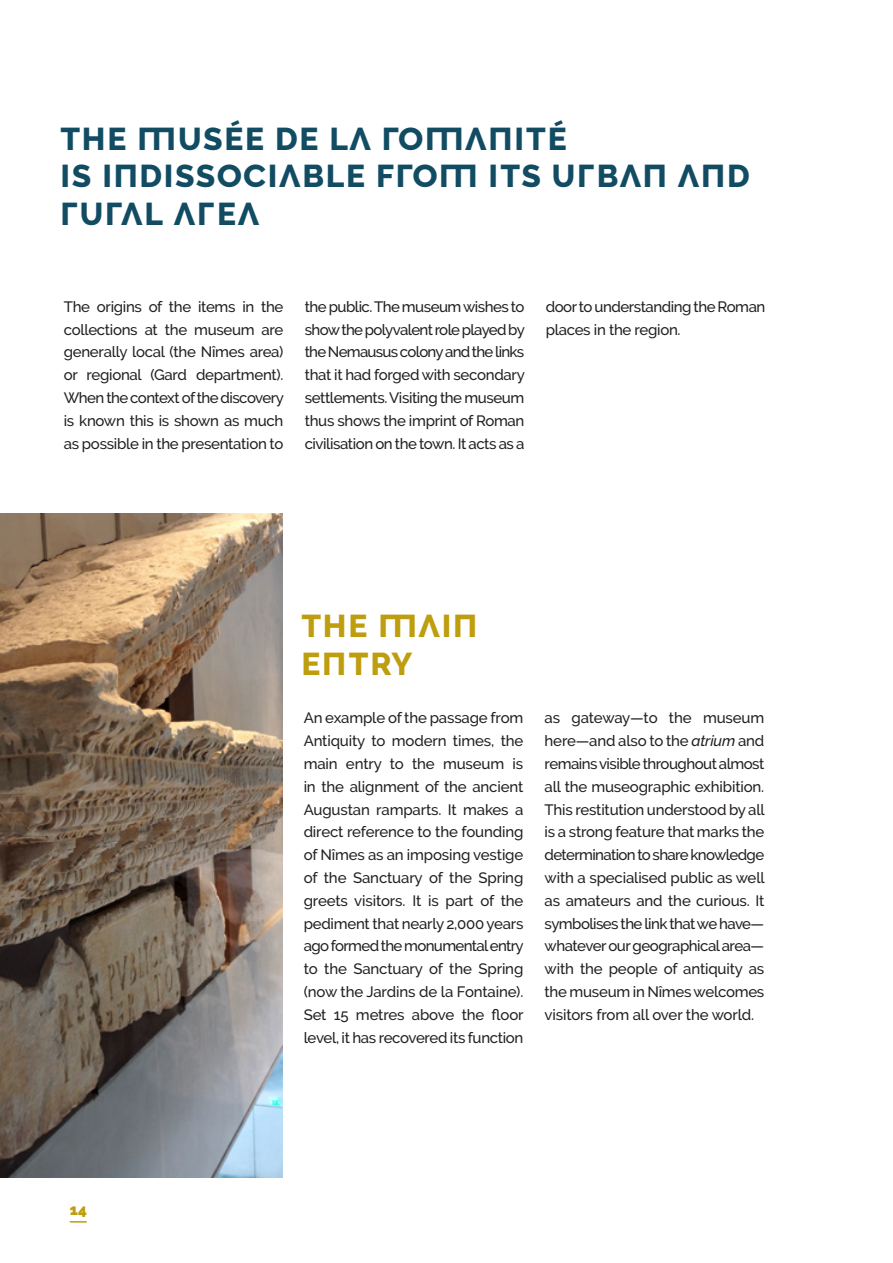
<style>
.page{position:relative;width:893px;height:1263px;background:#fff}
.page>*{position:absolute;margin:0;border:0;box-sizing:border-box;transform-origin:0 0}
.Titre_Page_2__Petit{font:700 31.5px/37.8px "Raleway Display";letter-spacing:-.01em;color:#114c63}
.Titre_Page_2__Petit-2{font:700 31.5px/37.8px "Raleway Display";letter-spacing:-.01em;color:#be9d0e}
.Texte_noir{font:500 15px/22.8px "Raleway";letter-spacing:-.02em;color:#231f20;text-align:justify}
.t1{font:800 15px "Raleway";color:#be9d0e}
.s1{font-style:italic}
</style>
<div class="page">
<hr style="left:892px;top:0;width:1px;height:1263px;background:#114c63">
<img style="left:0;top:513px;width:282px;height:665px">
<svg style="left:70px;top:1221px;width:17px;height:1px"></svg>
<p class="Titre_Page_2__Petit" style="left:60px;top:119px;width:692px">THE MUSÉE DE LA ROMANITÉ<br>IS INDISSOCIABLE FROM ITS URBAN AND<br>RURAL AREA</p>
<p class="Texte_noir" style="left:64px;top:295px;width:222px">The origins of the items in the collections at the museum are generally local (the Nîmes area) or regional (Gard department).<br>When the context of the discovery is known this is shown as much as possible in the presentation to</p>
<p class="Texte_noir" style="left:305px;top:295px;width:222px">the public. The museum wishes to show the polyvalent role played by the Nemausus colony and the links that it had forged with secondary settlements. Visiting the museum thus shows the imprint of Roman civilisation on the town. It acts as a</p>
<p class="Texte_noir" style="left:546px;top:295px;width:221px">door to understanding the Roman places in the region.</p>
<p class="t1" style="left:70px;top:1201px;width:19px">14</p>
<p class="Titre_Page_2__Petit-2" style="left:300px;top:607px;width:179px">THE MAIN<br>ENTRY</p>
<p class="Texte_noir" style="left:304px;top:707px;width:222px">An example of the passage from Antiquity to modern times, the main entry to the museum is in the alignment of the ancient Augustan ramparts. It makes a direct reference to the founding of Nîmes as an imposing vestige of the Sanctuary of the Spring greets visitors. It is part of the pediment that nearly 2,000 years ago formed the monumental entry to the Sanctuary of the Spring (now the Jardins de la Fontaine).<br>Set 15 metres above the floor level, it has recovered its function</p>
<p class="Texte_noir" style="left:545px;top:707px;width:222px">as gateway—to the museum here—and also to the <span class="s1">atrium</span> and remains visible throughout almost all the museographic exhibition.<br>This restitution understood by all is a strong feature that marks the determination to share knowledge with a specialised public as well as amateurs and the curious. It symbolises the link that we have— whatever our geographical area— with the people of antiquity as the museum in Nîmes welcomes visitors from all over the world.</p>
</div>
